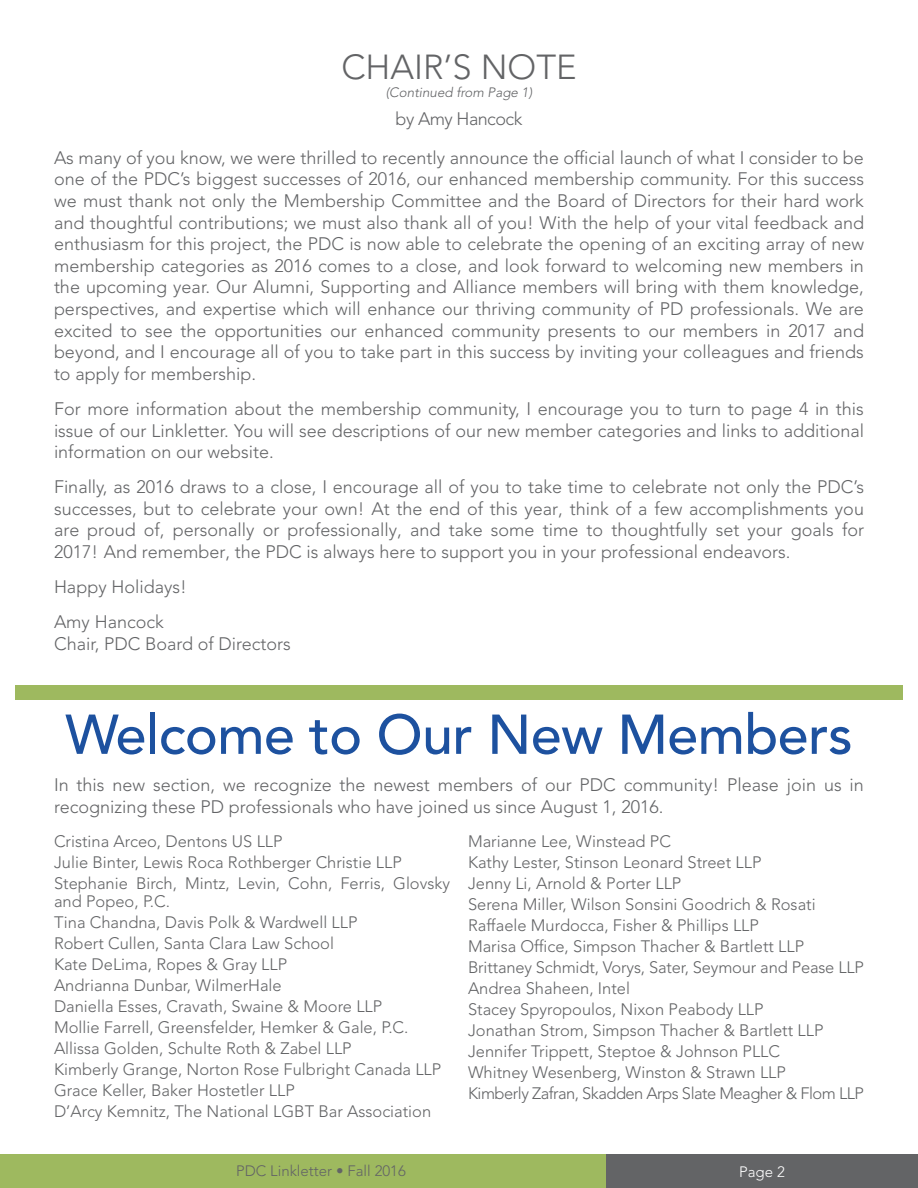
<style>
.page{position:relative;width:918px;height:1188px;background:#fff}
.page>*{position:absolute;margin:0;border:0;box-sizing:border-box;transform-origin:0 0}
.t1{font:500 55.5px "Avenir LT Std";letter-spacing:-.01em;color:#1d519f}
.t2{font:300 34.5px "Avenir LT Std";color:#636466}
.t3{font:300 18px/21.6px "Avenir LT Std";color:#636466;text-align:justify}
.t4{font:300 18px "Avenir LT Std";letter-spacing:-.03em;color:#636466}
.t5{font:300 16.5px/18px "Avenir LT Std";color:#636466}
.t6{font:300 16.5px "Avenir LT Std";letter-spacing:-.03em;color:#636466}
.t7{font:300 15px "Avenir LT Std";color:#636466}
.t8{font:300 15px "Avenir LT Std";color:#fff}
.t9{font:italic 300 13.5px "Avenir LT Std";color:#636466}
</style>
<div class="page">
<div style="left:15px;top:685px;width:888px;height:14px;background:#9eb95f"></div>
<div style="left:0;top:1155px;width:918px;height:33px;background:#9eb95f"></div>
<div style="left:606px;top:1155px;width:312px;height:33px;background:#636466"></div>
<p class="t2" style="left:341px;top:47px;width:237px">CHAIR’S NOTE</p>
<p class="t9" style="left:386px;top:84px;width:148px">(Continued from Page 1)</p>
<p class="t4" style="left:396px;top:109px;width:128px">by Amy Hancock</p>
<p class="t3" style="left:54px;top:147px;width:812px">As many of you know, we were thrilled to recently announce the official launch of what I consider to be one of the PDC’s biggest successes of 2016, our enhanced membership community. For this success we must thank not only the Membership Committee and the Board of Directors for their hard work and thoughtful contributions; we must also thank all of you! With the help of your vital feedback and enthusiasm for this project, the PDC is now able to celebrate the opening of an exciting array of new membership categories as 2016 comes to a close, and look forward to welcoming new members in the upcoming year. Our Alumni, Supporting and Alliance members will bring with them knowledge, perspectives, and expertise which will enhance our thriving community of PD professionals. We are excited to see the opportunities our enhanced community presents to our members in 2017 and beyond, and I encourage all of you to take part in this success by inviting your colleagues and friends to apply for membership.</p>
<p class="t3" style="left:54px;top:398px;width:812px">For more information about the membership community, I encourage you to turn to page 4 in this issue of our Linkletter. You will see descriptions of our new member categories and links to additional information on our website.</p>
<p class="t3" style="left:54px;top:476px;width:812px">Finally, as 2016 draws to a close, I encourage all of you to take time to celebrate not only the PDC’s successes, but to celebrate your own! At the end of this year, think of a few accomplishments you are proud of, personally or professionally, and take some time to thoughtfully set your goals for 2017! And remember, the PDC is always here to support you in your professional endeavors.</p>
<p class="t3" style="left:54px;top:576px;width:134px">Happy Holidays!</p>
<p class="t3" style="left:54px;top:611px;width:238px">Amy Hancock<br>Chair, PDC Board of Directors</p>
<p class="t1" style="left:65px;top:703px;width:789px">Welcome to Our New Members</p>
<p class="t3" style="left:54px;top:774px;width:811px">In this new section, we recognize the newest members of our PDC community! Please join us in recognizing these PD professionals who have joined us since August 1, 2016.</p>
<p class="t5" style="left:54px;top:833px;width:230px">Cristina Arceo, Dentons US LLP</p>
<p class="t5" style="left:54px;top:854px;width:349px">Julie Binter, Lewis Roca Rothberger Christie LLP</p>
<p class="t5" style="left:54px;top:875px;width:398px">Stephanie Birch, Mintz, Levin, Cohn, Ferris, Glovsky and Popeo, P.C.</p>
<p class="t5" style="left:54px;top:914px;width:305px">Tina Chandna, Davis Polk &amp; Wardwell LLP</p>
<p class="t5" style="left:54px;top:935px;width:282px">Robert Cullen, Santa Clara Law School</p>
<p class="t5" style="left:54px;top:956px;width:235px">Kate DeLima, Ropes &amp; Gray LLP</p>
<p class="t5" style="left:54px;top:977px;width:229px">Andrianna Dunbar, WilmerHale</p>
<p class="t5" style="left:54px;top:998px;width:330px">Daniella Esses, Cravath, Swaine &amp; Moore LLP</p>
<p class="t5" style="left:54px;top:1019px;width:356px">Mollie Farrell, Greensfelder, Hemker &amp; Gale, P.C.</p>
<p class="t5" style="left:54px;top:1040px;width:299px">Allissa Golden, Schulte Roth &amp; Zabel LLP</p>
<p class="t5" style="left:54px;top:1061px;width:389px">Kimberly Grange, Norton Rose Fulbright Canada LLP</p>
<p class="t5" style="left:54px;top:1082px;width:242px">Grace Keller, Baker Hostetler LLP</p>
<p class="t5" style="left:54px;top:1103px;width:379px">D’Arcy Kemnitz, The National LGBT Bar Association</p>
<p class="t5" style="left:468px;top:833px;width:205px">Marianne Lee, Winstead PC</p>
<p class="t5" style="left:468px;top:854px;width:295px">Kathy Lester, Stinson Leonard Street LLP</p>
<p class="t5" style="left:468px;top:875px;width:215px">Jenny Li, Arnold &amp; Porter LLP</p>
<p class="t5" style="left:468px;top:896px;width:349px">Serena Miller, Wilson Sonsini Goodrich &amp; Rosati</p>
<p class="t5" style="left:468px;top:917px;width:292px">Raffaele Murdocca, Fisher &amp; Phillips LLP</p>
<p class="t5" style="left:468px;top:938px;width:338px">Marisa Office, Simpson Thacher &amp; Bartlett LLP</p>
<p class="t5" style="left:468px;top:959px;width:398px">Brittaney Schmidt, Vorys, Sater, Seymour and Pease LLP</p>
<p class="t5" style="left:468px;top:980px;width:164px">Andrea Shaheen, Intel</p>
<p class="t5" style="left:468px;top:1001px;width:297px">Stacey Spyropoulos, Nixon Peabody LLP</p>
<p class="t5" style="left:468px;top:1022px;width:357px">Jonathan Strom, Simpson Thacher &amp; Bartlett LLP</p>
<p class="t5" style="left:468px;top:1043px;width:314px">Jennifer Trippett, Steptoe &amp; Johnson PLLC</p>
<p class="t5" style="left:468px;top:1064px;width:320px">Whitney Wesenberg, Winston &amp; Strawn LLP</p>
<p class="t6" style="left:468px;top:1084px;width:398px">Kimberly Zafran, Skadden Arps Slate Meagher &amp; Flom LLP</p>
<p class="t7" style="left:236px;top:1162px;width:171px">PDC Linkletter • Fall 2016</p>
<p class="t8" style="left:739px;top:1163px;width:47px">Page 2</p>
</div>
